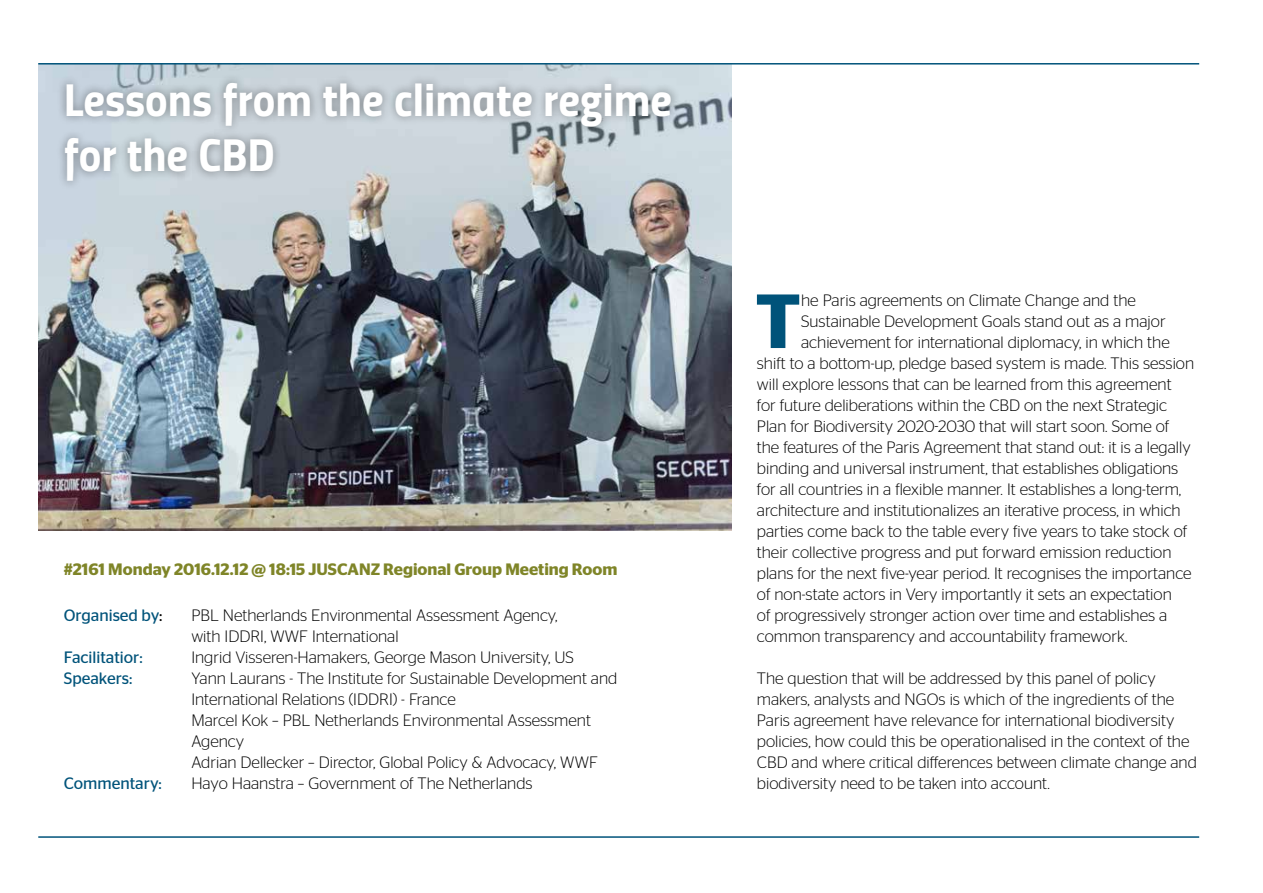
<style>
.page{position:relative;width:1263px;height:893px;background:#fff}
.page>*{position:absolute;margin:0;border:0;box-sizing:border-box;transform-origin:0 0}
.t1{font:600 76.5px "Stag Sans";color:#00537a}
.t2{font:46.5px/55.8px "Titillium Bold Upright";color:#fff}
.t3{font:300 16.5px/21px "Stag Sans";color:#000}
.t4{font:600 16.5px "Stag Sans";color:#7f8528}
.t5{font:16.5px "Stag Sans";color:#00537a}
.s1{color:#000}
</style>
<div class="page">
<img style="left:38px;top:65px;width:693px;height:465px">
<div style="left:56px;top:74px;width:624px;height:116px;background:#000;opacity:.4"></div>
<hr style="left:38px;top:63px;width:1161px;height:2px;background:#00537a">
<hr style="left:38px;top:836px;width:1161px;height:2px;background:#00537a">
<h2 class="t2" style="left:64px;top:69px;width:610px">Lessons from the climate regime for the CBD</h2>
<p class="t4" style="left:64px;top:559px;width:555px">#2161 Monday 2016.12.12 @ 18:15 JUSCANZ Regional Group Meeting Room</p>
<p class="t5" style="left:64px;top:606px;width:100px">Organised by<span class="s1">:</span></p>
<p class="t3" style="left:191px;top:605px;width:368px">PBL Netherlands Environmental Assessment Agency, with IDDRI, WWF International</p>
<p class="t5" style="left:64px;top:648px;width:80px">Facilitatior:</p>
<p class="t3" style="left:191px;top:647px;width:384px">Ingrid Visseren-Hamakers, George Mason University, US</p>
<p class="t5" style="left:64px;top:669px;width:70px">Speakers:</p>
<p class="t3" style="left:191px;top:668px;width:427px">Yann Laurans - The Institute for Sustainable Development and International Relations (IDDRI) - France<br>Marcel Kok – PBL Netherlands Environmental Assessment Agency<br>Adrian Dellecker – Director, Global Policy &amp; Advocacy, WWF</p>
<p class="t5" style="left:64px;top:774px;width:100px">Commentary:</p>
<p class="t3" style="left:191px;top:773px;width:343px">Hayo Haanstra – Government of The Netherlands</p>
<h1 class="t1" style="left:755px;top:277px;width:48px">T</h1>
<p class="t3" style="left:801px;top:290px;width:336px">he Paris agreements on Climate Change and the</p>
<p class="t3" style="left:801px;top:311px;width:366px">Sustainable Development Goals stand out as a major</p>
<p class="t3" style="left:801px;top:332px;width:370px">achievement for international diplomacy, in which the</p>
<p class="t3" style="left:757px;top:353px;width:439px">shift to a bottom-up, pledge based system is made. This session</p>
<p class="t3" style="left:757px;top:374px;width:416px">will explore lessons that can be learned from this agreement</p>
<p class="t3" style="left:757px;top:395px;width:412px">for future deliberations within the CBD on the next Strategic</p>
<p class="t3" style="left:757px;top:416px;width:414px">Plan for Biodiversity 2020-2030 that will start soon. Some of</p>
<p class="t3" style="left:757px;top:437px;width:435px">the features of the Paris Agreement that stand out: it is a legally</p>
<p class="t3" style="left:757px;top:458px;width:423px">binding and universal instrument, that establishes obligations</p>
<p class="t3" style="left:757px;top:479px;width:426px">for all countries in a flexible manner. It establishes a long-term,</p>
<p class="t3" style="left:757px;top:500px;width:425px">architecture and institutionalizes an iterative process, in which</p>
<p class="t3" style="left:757px;top:521px;width:432px">parties come back to the table every five years to take stock of</p>
<p class="t3" style="left:757px;top:542px;width:416px">their collective progress and put forward emission reduction</p>
<p class="t3" style="left:757px;top:563px;width:436px">plans for the next five-year period. It recognises the importance</p>
<p class="t3" style="left:757px;top:584px;width:416px">of non-state actors in Very importantly it sets an expectation</p>
<p class="t3" style="left:757px;top:605px;width:412px">of progressively stronger action over time and establishes a</p>
<p class="t3" style="left:757px;top:626px;width:372px">common transparency and accountability framework.</p>
<p class="t3" style="left:757px;top:668px;width:441px">The question that will be addressed by this panel of policy makers, analysts and NGOs is which of the ingredients of the Paris agreement have relevance for international biodiversity policies, how could this be operationalised in the context of the CBD and where critical differences between climate change and biodiversity need to be taken into account.</p>
</div>
